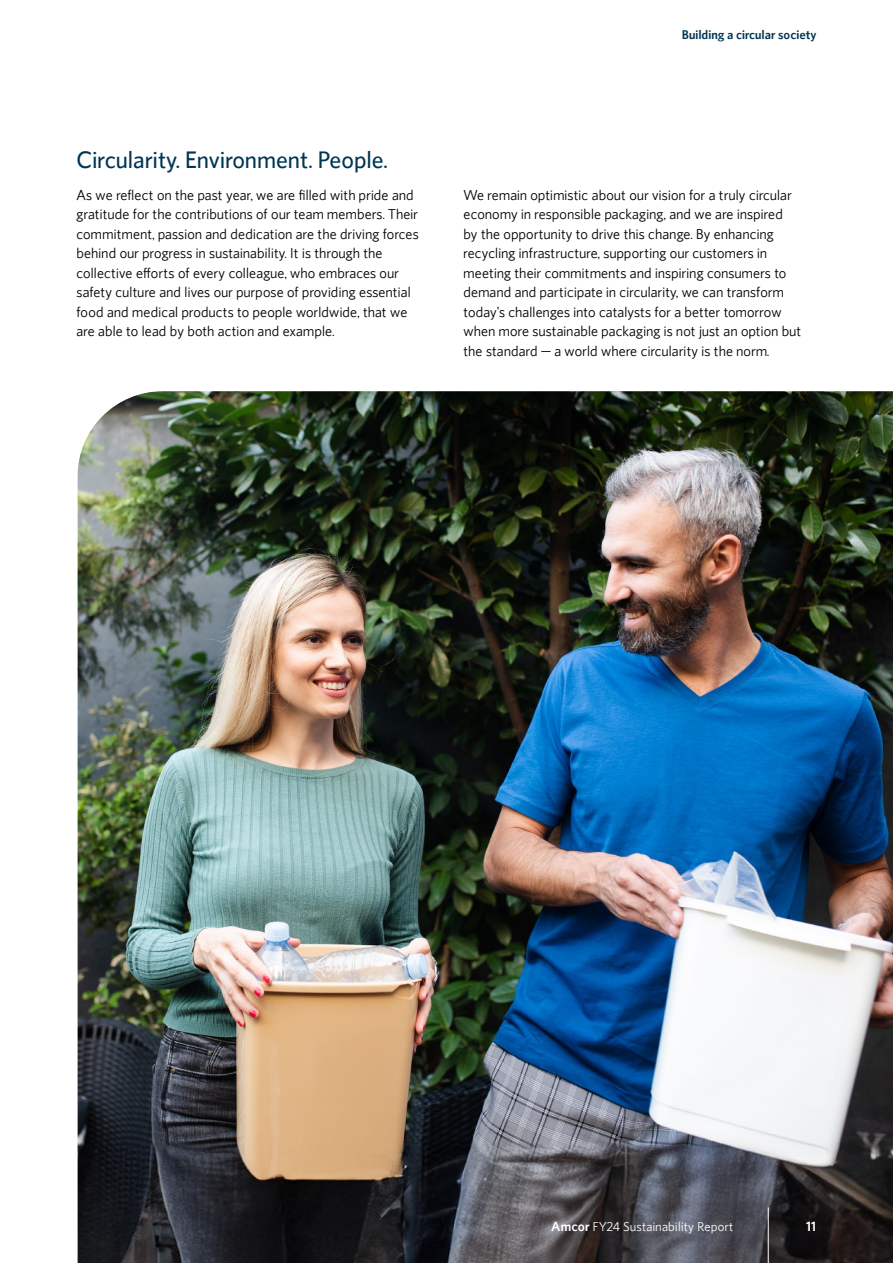
<style>
.page{position:relative;width:893px;height:1263px;background:#fff}
.page>*{position:absolute;margin:0;border:0;box-sizing:border-box;transform-origin:0 0}
.t1{font:500 22.5px "Amcor Pro";color:#003652}
.t2{font:13.5px/19.5px "Amcor Pro";color:#000}
.t3{font:600 13.5px "Amcor Pro";color:#fff}
.t4{font:600 12.75px "Amcor Pro";color:#003652}
.t5{font:12px "Amcor Pro";letter-spacing:.01em;color:#fff}
.s1{font-weight:600;font-size:13.5px}
</style>
<div class="page">
<img style="left:78px;top:391px;width:815px;height:872px">
<hr style="left:768px;top:1207px;width:1px;height:56px;background:#fff">
<p class="t4" style="left:682px;top:26px;width:136px">Building a circular society</p>
<h1 class="t1" style="left:77px;top:144px;width:313px">Circularity. Environment. People.</h1>
<p class="t2" style="left:77px;top:185px;width:344px">As we reflect on the past year, we are filled with pride and gratitude for the contributions of our team members. Their commitment, passion and dedication are the driving forces behind our progress in sustainability. It is through the collective efforts of every colleague, who embraces our safety culture and lives our purpose of providing essential food and medical products to people worldwide, that we are able to lead by both action and example.</p>
<p class="t2" style="left:463px;top:185px;width:340px">We remain optimistic about our vision for a truly circular economy in responsible packaging, and we are inspired<br>by the opportunity to drive this change. By enhancing recycling infrastructure, supporting our customers in meeting their commitments and inspiring consumers to demand and participate in circularity, we can transform today's challenges into catalysts for a better tomorrow when more sustainable packaging is not just an option but the standard — a world where circularity is the norm.</p>
<p class="t5" style="left:551px;top:1219px;width:184px"><span class="s1">Amcor</span> FY24 Sustainability Report</p>
<p class="t3" style="left:806px;top:1218px;width:12px">11</p>
</div>
